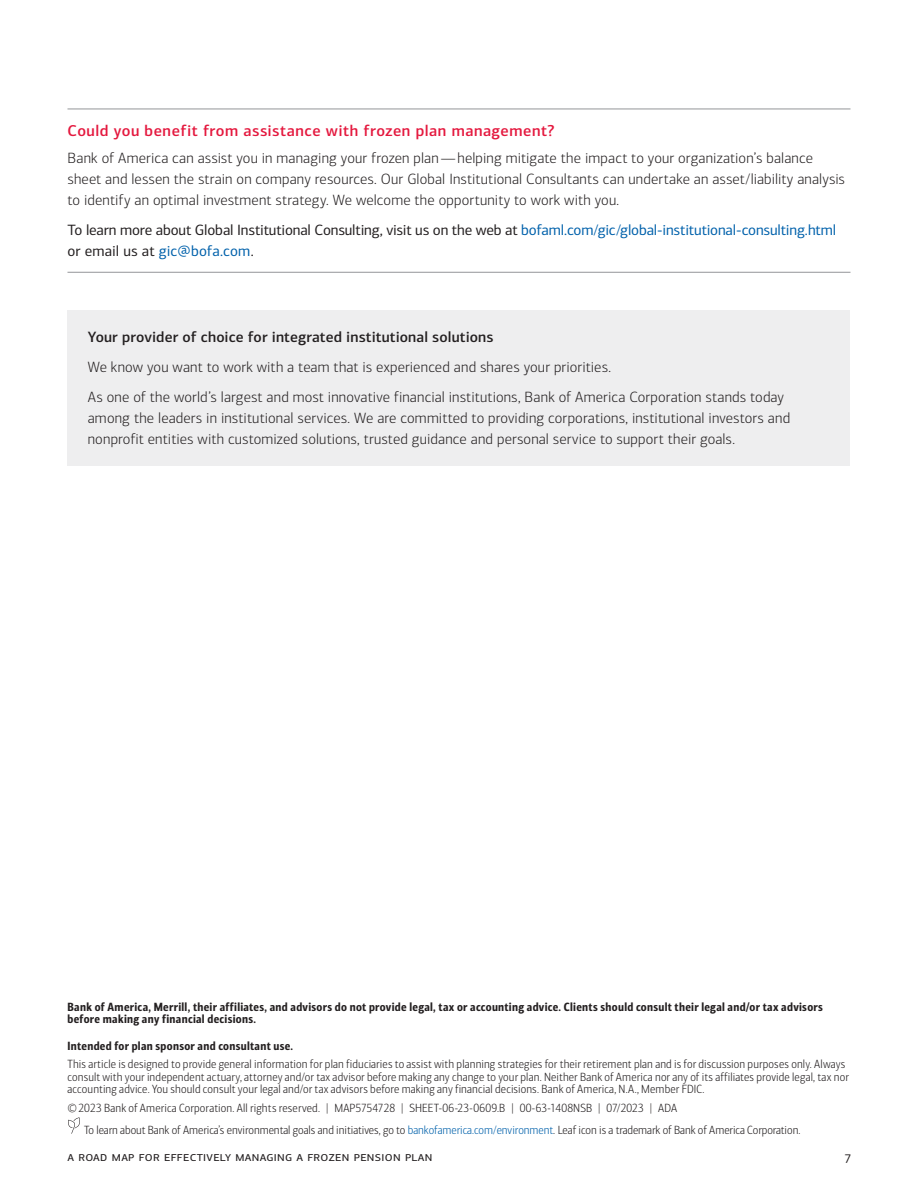
<style>
.page{position:relative;width:918px;height:1188px;background:#fff}
.page>*{position:absolute;margin:0;border:0;box-sizing:border-box;transform-origin:0 0}
.t1{font:500 15.75px "Connections";letter-spacing:.03em;color:#e4183e}
.t2{font:300 15px/21px "Connections";letter-spacing:.01em;color:#231f20}
.t3{font:15px/21px "Connections";letter-spacing:-.01em;color:#231f20}
.t4{font:500 15px "Connections";letter-spacing:.01em;color:#231f20}
.t5{font:13.5px "Connections";letter-spacing:.025em;color:#231f20}
.t6{font:300 12px/12.8px "Connections Cond";letter-spacing:.01em;color:#231f20}
.t7{font:12px/12.8px "Connections Cond Bld";letter-spacing:.025em;color:#231f20}
.s1{color:#0161ab}
</style>
<div class="page">
<hr style="left:68px;top:109px;width:782px;height:1px;background:#939598">
<hr style="left:68px;top:272px;width:782px;height:1px;background:#939598">
<div style="left:68px;top:310px;width:782px;height:156px;background:#eeeeef"></div>
<svg style="left:68px;top:1117px;width:12px;height:17px"></svg>
<h2 class="t1" style="left:68px;top:121px;width:489px">Could you benefit from assistance with frozen plan management?</h2>
<p class="t2" style="left:68px;top:147px;width:779px">Bank of America can assist you in managing your frozen plan — helping mitigate the impact to your organization’s balance sheet and lessen the strain on company resources. Our Global Institutional Consultants can undertake an asset/liability analysis to identify an optimal investment strategy. We welcome the opportunity to work with you.</p>
<p class="t3" style="left:68px;top:219px;width:770px">To learn more about Global Institutional Consulting, visit us on the web at <span class="s1">bofaml.com/gic/global-institutional-consulting.html </span>or email us at <span class="s1">gic@bofa.com</span>.</p>
<p class="t4" style="left:88px;top:328px;width:407px">Your provider of choice for integrated institutional solutions</p>
<p class="t2" style="left:88px;top:357px;width:525px">We know you want to work with a team that is experienced and shares your priorities.</p>
<p class="t2" style="left:88px;top:386px;width:704px">As one of the world’s largest and most innovative financial institutions, Bank of America Corporation stands today among the leaders in institutional services. We are committed to providing corporations, institutional investors and nonprofit entities with customized solutions, trusted guidance and personal service to support their goals.</p>
<p class="t7" style="left:68px;top:1000px;width:757px">Bank of America, Merrill, their affiliates, and advisors do not provide legal, tax or accounting advice. Clients should consult their legal and/or tax advisors before making any financial decisions.</p>
<p class="t7" style="left:68px;top:1039px;width:227px">Intended for plan sponsor and consultant use.</p>
<p class="t6" style="left:68px;top:1058px;width:783px">This article is designed to provide general information for plan fiduciaries to assist with planning strategies for their retirement plan and is for discussion purposes only. Always consult with your independent actuary, attorney and/or tax advisor before making any change to your plan. Neither Bank of America nor any of its affiliates provide legal, tax nor accounting advice. You should consult your legal and/or tax advisors before making any financial decisions. Bank of America, N.A., Member FDIC.</p>
<p class="t6" style="left:68px;top:1101px;width:254px">© 2023 Bank of America Corporation. All rights reserved.</p>
<p class="t6" style="left:326px;top:1101px;width:71px">| MAP5754728</p>
<p class="t6" style="left:401px;top:1101px;width:106px">| SHEET-06-23-0609.B</p>
<p class="t6" style="left:511px;top:1101px;width:82px">| 00-63-1408NSB</p>
<p class="t6" style="left:598px;top:1101px;width:56px">| 07/2023 |</p>
<p class="t6" style="left:658px;top:1101px;width:20px">ADA</p>
<p class="t6" style="left:84px;top:1124px;width:718px">To learn about Bank of America’s environmental goals and initiatives, go to <span class="s1">bankofamerica.com/environment</span>. Leaf icon is a trademark of Bank of America Corporation.</p>
<p class="t5" style="left:68px;top:1148px;width:366px">a road map for effectively managing a frozen pension plan</p>
<p class="t5" style="left:844px;top:1148px;width:9px">7</p>
</div>
